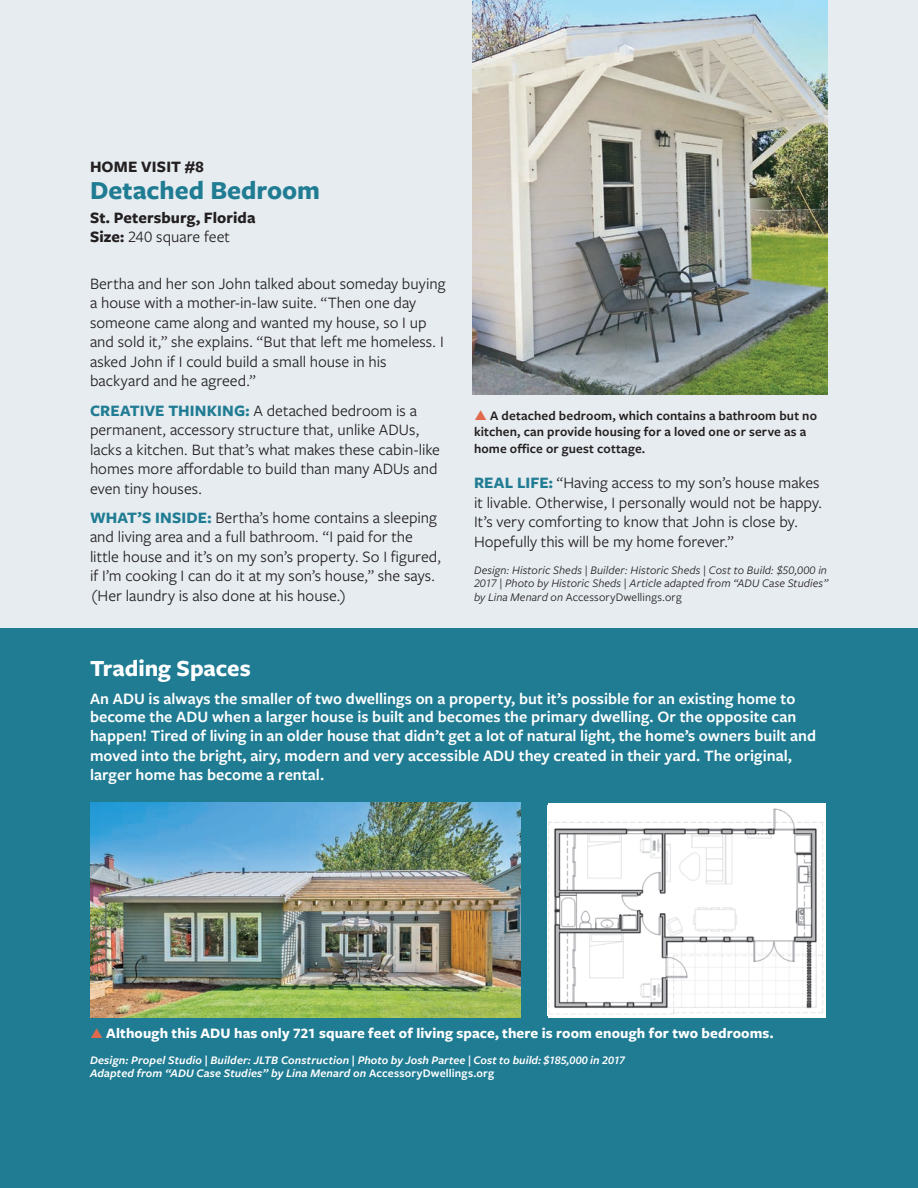
<style>
.page{position:relative;width:918px;height:1188px;background:#fff}
.page>*{position:absolute;margin:0;border:0;box-sizing:border-box;transform-origin:0 0}
.t1{font:700 27px "Freight Sans Pro";color:#207c93}
.t2{font:700 24px "Freight Sans Pro";color:#fff}
.t3{font:16.5px/19.5px "Freight Sans Pro";color:#231f20}
.t4{font:600 16.5px/19.5px "Freight Sans Pro";color:#fff}
.t5{font:700 16.5px/19.5px "Freight Sans Pro";letter-spacing:.005em;color:#231f20}
.t6{font:700 15px "Freight Sans Pro";letter-spacing:.01em;color:#fff}
.t7{font:600 13.5px/16.5px "Freight Sans Pro";letter-spacing:.01em;color:#231f20}
.t8{font:italic 12px/13.5px "Freight Sans Pro";letter-spacing:.01em;color:#231f20;text-align:justify}
.t9{font:italic 600 12px/13.5px "Freight Sans Pro";letter-spacing:.01em;color:#fff}
.s1{font-weight:400}
.s2{font-weight:700;color:#207c93}
.s3{font-style:normal}
</style>
<div class="page">
<div style="left:0;top:0;width:918px;height:628px;background:#e6ecf0"></div>
<img style="left:472px;top:0;width:356px;height:394px">
<div style="left:0;top:628px;width:918px;height:560px;background:#207c93"></div>
<img style="left:90px;top:803px;width:431px;height:214px">
<img style="left:548px;top:806px;width:277px;height:210px">
<p class="t5" style="left:90px;top:156px;width:115px">HOME VISIT #8</p>
<h1 class="t1" style="left:90px;top:171px;width:232px">Detached Bedroom</h1>
<p class="t5" style="left:90px;top:207px;width:167px">St. Petersburg, Florida<br>Size: <span class="s1">240 square feet</span></p>
<p class="t3" style="left:90px;top:273px;width:357px">Bertha and her son John talked about someday buying a house with a mother-in-law suite. “Then one day someone came along and wanted my house, so I up and sold it,” she explains. “But that left me homeless. I asked John if I could build a small house in his backyard and he agreed.”</p>
<p class="t3" style="left:90px;top:400px;width:351px"><span class="s2">CREATIVE THINKING:</span> A detached bedroom is a permanent, accessory structure that, unlike ADUs, lacks a kitchen. But that’s what makes these cabin-like homes more affordable to build than many ADUs and even tiny houses.</p>
<p class="t3" style="left:90px;top:507px;width:353px"><span class="s2">WHAT’S INSIDE:</span> Bertha’s home contains a sleeping and living area and a full bathroom. “I paid for the little house and it’s on my son’s property. So I figured, if I’m cooking I can do it at my son’s house,” she says. (Her laundry is also done at his house.)</p>
<p class="t7" style="left:474px;top:407px;width:345px;text-indent:16px">A detached bedroom, which contains a bathroom but no kitchen, can provide housing for a loved one or serve as a home office or guest cottage.</p>
<p class="t3" style="left:474px;top:472px;width:350px"><span class="s2">REAL LIFE:</span> “Having access to my son’s house makes it livable. Otherwise, I personally would not be happy.<br>It’s very comforting to know that John is close by.<br>Hopefully this will be my home forever.”</p>
<p class="t8" style="left:474px;top:563px;width:355px">Design: Historic Sheds | Builder: Historic Sheds | Cost to Build: $50,000 in 2017 | Photo by Historic Sheds | Article adapted from “ADU Case Studies” by Lina Menard on <span class="s3">AccessoryDwellings.org</span></p>
<h2 class="t2" style="left:90px;top:652px;width:162px">Trading Spaces</h2>
<p class="t4" style="left:90px;top:689px;width:708px;line-height:18px">An ADU is always the smaller of two dwellings on a property, but it’s possible for an existing home to become the ADU when a larger house is built and becomes the primary dwelling. Or the opposite can</p>
<p class="t4" style="left:90px;top:725px;width:728px">happen! Tired of living in an older house that didn’t get a lot of natural light, the home’s owners built and moved into the bright, airy, modern and very accessible ADU they created in their yard. The original, larger home has become a rental.</p>
<p class="t6" style="left:106px;top:1023px;width:669px">Although this ADU has only 721 square feet of living space, there is room enough for two bedrooms.</p>
<p class="t9" style="left:90px;top:1052px;width:537px">Design: Propel Studio | Builder: JLTB Construction | Photo by Josh Partee | Cost to build: $185,000 in 2017<br>Adapted from “ADU Case Studies” by Lina Menard on <span class="s3">AccessoryDwellings.org</span></p>
</div>
